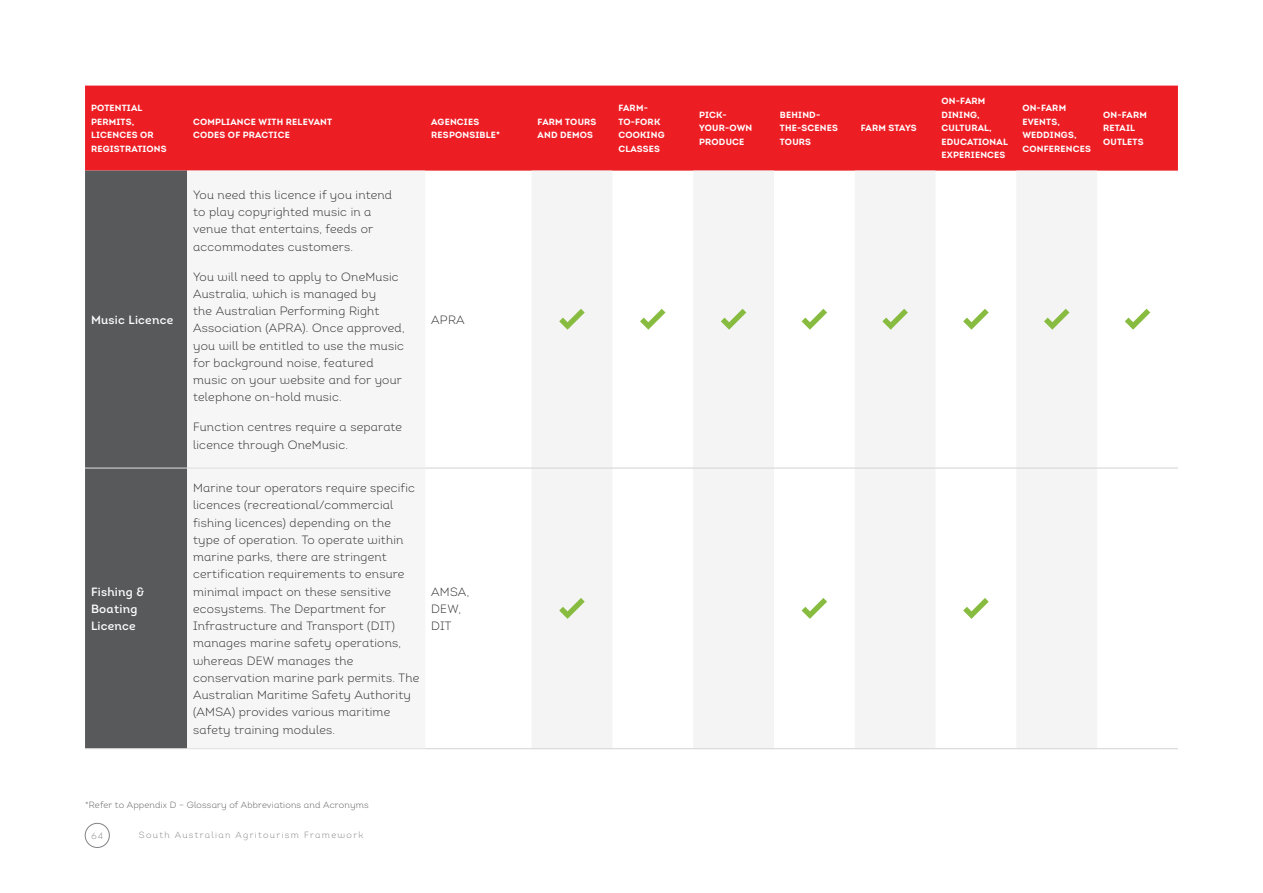
<style>
.page{position:relative;width:1263px;height:893px;background:#fff}
.page>*{position:absolute;margin:0;border:0;box-sizing:border-box;transform-origin:0 0}
.t1{font:300 12px/17.2px "Adelaide Intro";letter-spacing:.02em;color:#292829}
.t2{font:600 12px/17.2px "Adelaide Intro";letter-spacing:.02em;color:#fff}
.t3{font:700 9px/13.5px "Adelaide Intro";letter-spacing:.02em;color:#fff}
.t4{font:300 9px "Adelaide Intro";letter-spacing:.02em;color:#58595b}
.t5{font:300 9px "Adelaide Intro";letter-spacing:.15em;color:#808285}
</style>
<div class="page">
<div style="left:85px;top:86px;width:1093px;height:85px;background:#ed1d24"></div>
<div style="left:85px;top:171px;width:102px;height:577px;background:#58595b"></div>
<div style="left:187px;top:171px;width:238px;height:577px;background:#f6f6f6"></div>
<div style="left:531px;top:171px;width:81px;height:577px;background:#f4f4f4"></div>
<svg style="left:693px;top:171px;width:404px;height:577px;fill:#f4f4f4"></svg>
<hr style="left:85px;top:468px;width:102px;height:1px;background:#dedfe0">
<hr style="left:187px;top:468px;width:238px;height:1px;background:#dedfe0">
<hr style="left:85px;top:748px;width:102px;height:1px;background:#dedfe0">
<hr style="left:187px;top:748px;width:238px;height:1px;background:#dedfe0">
<hr style="left:531px;top:468px;width:81px;height:1px;background:#d1d3d4">
<hr style="left:612px;top:468px;width:81px;height:1px;background:#d1d3d4">
<hr style="left:693px;top:468px;width:81px;height:1px;background:#d1d3d4">
<hr style="left:774px;top:468px;width:81px;height:1px;background:#d1d3d4">
<hr style="left:855px;top:468px;width:80px;height:1px;background:#d1d3d4">
<hr style="left:935px;top:468px;width:81px;height:1px;background:#d1d3d4">
<hr style="left:1016px;top:468px;width:81px;height:1px;background:#d1d3d4">
<hr style="left:531px;top:748px;width:81px;height:1px;background:#d1d3d4">
<hr style="left:612px;top:748px;width:81px;height:1px;background:#d1d3d4">
<hr style="left:693px;top:748px;width:81px;height:1px;background:#d1d3d4">
<hr style="left:774px;top:748px;width:81px;height:1px;background:#d1d3d4">
<hr style="left:855px;top:748px;width:80px;height:1px;background:#d1d3d4">
<hr style="left:935px;top:748px;width:81px;height:1px;background:#d1d3d4">
<hr style="left:1016px;top:748px;width:81px;height:1px;background:#d1d3d4">
<hr style="left:425px;top:468px;width:106px;height:1px;background:#d1d3d4">
<hr style="left:1097px;top:468px;width:81px;height:1px;background:#d1d3d4">
<hr style="left:425px;top:748px;width:106px;height:1px;background:#d1d3d4">
<hr style="left:1097px;top:748px;width:81px;height:1px;background:#d1d3d4">
<svg style="left:559px;top:309px;width:26px;height:21px"></svg>
<svg style="left:640px;top:309px;width:25px;height:21px"></svg>
<svg style="left:721px;top:309px;width:25px;height:21px"></svg>
<svg style="left:801px;top:309px;width:26px;height:21px"></svg>
<svg style="left:882px;top:309px;width:26px;height:21px"></svg>
<svg style="left:963px;top:309px;width:26px;height:21px"></svg>
<svg style="left:1044px;top:309px;width:25px;height:21px"></svg>
<svg style="left:1125px;top:309px;width:25px;height:21px"></svg>
<svg style="left:559px;top:598px;width:26px;height:21px"></svg>
<svg style="left:801px;top:598px;width:26px;height:21px"></svg>
<svg style="left:963px;top:598px;width:26px;height:21px"></svg>
<div style="left:85px;top:823px;width:24px;height:25px;border:1px solid #808285;border-radius:50%"></div>
<p class="t3" style="left:91px;top:101px;width:77px">POTENTIAL<br>PERMITS,<br>LICENCES OR<br>REGISTRATIONS</p>
<p class="t2" style="left:91px;top:311px;width:84px">Music Licence</p>
<p class="t2" style="left:91px;top:583px;width:55px">Fishing &amp;<br>Boating<br>Licence</p>
<p class="t3" style="left:193px;top:115px;width:141px">COMPLIANCE WITH RELEVANT<br>CODES OF PRACTICE</p>
<p class="t3" style="left:431px;top:115px;width:70px">AGENCIES<br>RESPONSIBLE*</p>
<p class="t3" style="left:538px;top:115px;width:60px">FARM TOURS<br>AND DEMOS</p>
<p class="t1" style="left:193px;top:186px;width:201px">You need this licence if you intend to play copyrighted music in a venue that entertains, feeds or accommodates customers.</p>
<p class="t1" style="left:193px;top:268px;width:213px">You will need to apply to OneMusic<br>Australia, which is managed by<br>the Australian Performing Right<br>Association (APRA). Once approved, you will be entitled to use the music for background noise, featured music on your website and for your telephone on-hold music.</p>
<p class="t1" style="left:193px;top:418px;width:211px">Function centres require a separate licence through OneMusic.</p>
<p class="t1" style="left:193px;top:479px;width:228px">Marine tour operators require specific licences (recreational/commercial fishing licences) depending on the type of operation. To operate within marine parks, there are stringent certification requirements to ensure minimal impact on these sensitive ecosystems. The Department for Infrastructure and Transport (DIT) manages marine safety operations, whereas DEW manages the conservation marine park permits. The Australian Maritime Safety Authority (AMSA) provides various maritime safety training modules.</p>
<p class="t1" style="left:431px;top:311px;width:35px">APRA</p>
<p class="t1" style="left:431px;top:583px;width:39px">AMSA,<br>DEW,<br>DIT</p>
<p class="t3" style="left:618px;top:101px;width:48px">FARM-<br>TO-FORK<br>COOKING<br>CLASSES</p>
<p class="t3" style="left:699px;top:108px;width:55px">PICK-<br>YOUR-OWN<br>PRODUCE</p>
<p class="t3" style="left:780px;top:108px;width:60px">BEHIND-<br>THE-SCENES<br>TOURS</p>
<p class="t3" style="left:861px;top:122px;width:57px">FARM STAYS</p>
<p class="t3" style="left:941px;top:95px;width:68px">ON-FARM<br>DINING,<br>CULTURAL,<br>EDUCATIONAL<br>EXPERIENCES</p>
<p class="t3" style="left:1022px;top:101px;width:70px">ON-FARM<br>EVENTS,<br>WEDDINGS,<br>CONFERENCES</p>
<p class="t3" style="left:1103px;top:108px;width:45px">ON-FARM<br>RETAIL<br>OUTLETS</p>
<p class="t4" style="left:85px;top:799px;width:285px">*Refer to Appendix D – Glossary of Abbreviations and Acronyms</p>
<p class="t5" style="left:91px;top:830px;width:13px">64</p>
<p class="t5" style="left:139px;top:830px;width:226px">South Australian Agritourism Framework</p>
</div>
